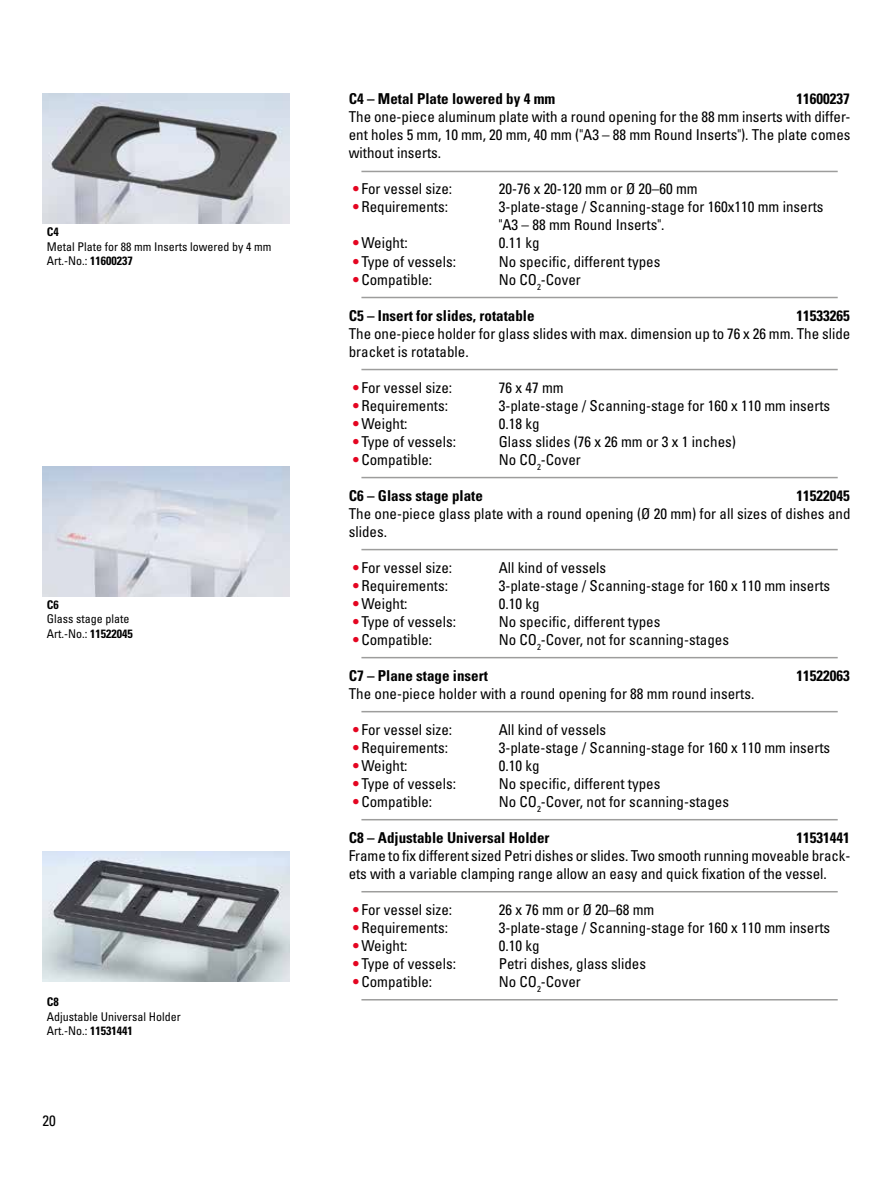
<style>
.page{position:relative;width:893px;height:1191px;background:#fff}
.page>*{position:absolute;margin:0;border:0;box-sizing:border-box;transform-origin:0 0}
.t1{font:condensed 15px/18px "Univers LT Std";color:#000}
.t2{font:700 condensed 15px "Univers LT Std";color:#000}
.t3{font:condensed 12px/14.4px "Univers LT Std";color:#000}
.t4{font:700 condensed 12px "Univers LT Std";color:#000}
.s1{font-weight:700}
.s2{font-weight:700;color:#e40521}
</style>
<div class="page">
<img style="left:43px;top:466px;width:246px;height:130px">
<img style="left:43px;top:851px;width:246px;height:130px">
<hr style="left:361px;top:171px;width:477px;height:1px;background:#9d9d9c">
<hr style="left:361px;top:297px;width:477px;height:1px;background:#9d9d9c">
<hr style="left:361px;top:369px;width:477px;height:1px;background:#9d9d9c">
<hr style="left:361px;top:477px;width:477px;height:1px;background:#9d9d9c">
<hr style="left:361px;top:549px;width:477px;height:1px;background:#9d9d9c">
<hr style="left:361px;top:657px;width:477px;height:1px;background:#9d9d9c">
<hr style="left:361px;top:711px;width:477px;height:1px;background:#9d9d9c">
<hr style="left:361px;top:819px;width:477px;height:1px;background:#9d9d9c">
<hr style="left:361px;top:891px;width:477px;height:1px;background:#9d9d9c">
<hr style="left:361px;top:999px;width:477px;height:1px;background:#9d9d9c">
<img style="left:43px;top:94px;width:246px;height:129px">
<p class="t4" style="left:47px;top:225px;width:13px">C4</p>
<p class="t3" style="left:47px;top:239px;width:226px">Metal Plate for 88 mm Inserts lowered by 4 mm<br>Art.-No.: <span class="s1">11600237</span></p>
<p class="t4" style="left:47px;top:597px;width:13px">C6</p>
<p class="t3" style="left:47px;top:612px;width:87px">Glass stage plate<br>Art.-No.: <span class="s1">11522045</span></p>
<p class="t4" style="left:47px;top:994px;width:13px">C8</p>
<p class="t3" style="left:47px;top:1009px;width:135px">Adjustable Universal Holder<br>Art.-No.: <span class="s1">11531441</span></p>
<p class="t1" style="left:43px;top:1111px;width:15px">20</p>
<p class="t2" style="left:349px;top:90px;width:208px">C4 – Metal Plate lowered by 4 mm</p>
<p class="t2" style="left:796px;top:90px;width:55px">11600237</p>
<p class="t1" style="left:349px;top:108px;width:503px;text-align:justify">The one-piece aluminum plate with a round opening for the 88 mm inserts with differ&shy;ent holes 5 mm, 10 mm, 20 mm, 40 mm ("A3 – 88 mm Round Inserts"). The plate comes without inserts.</p>
<p class="t1" style="left:353px;top:180px;width:101px"><span class="s2">•</span> For vessel size:</p>
<p class="t1" style="left:499px;top:180px;width:201px">20-76 x 20-120 mm or Ø 20–60 mm</p>
<p class="t1" style="left:353px;top:198px;width:97px"><span class="s2">•</span> Requirements:</p>
<p class="t1" style="left:499px;top:198px;width:326px">3-plate-stage / Scanning-stage for 160x110 mm inserts "A3 – 88 mm Round Inserts".</p>
<p class="t1" style="left:353px;top:234px;width:56px"><span class="s2">•</span>Weight:</p>
<p class="t1" style="left:499px;top:234px;width:42px">0.11 kg</p>
<p class="t1" style="left:353px;top:252px;width:105px"><span class="s2">•</span> Type of vessels:</p>
<p class="t1" style="left:499px;top:252px;width:163px">No specific, different types</p>
<p class="t1" style="left:353px;top:270px;width:81px"><span class="s2">•</span> Compatible:</p>
<p class="t1" style="left:499px;top:270px;width:84px">No CO<sub>2</sub>-Cover</p>
<p class="t2" style="left:349px;top:306px;width:187px">C5 – Insert for slides, rotatable</p>
<p class="t2" style="left:796px;top:306px;width:55px">11533265</p>
<p class="t1" style="left:349px;top:324px;width:503px">The one-piece holder for glass slides with max. dimension up to 76 x 26 mm. The slide bracket is rotatable.</p>
<p class="t1" style="left:353px;top:378px;width:101px"><span class="s2">•</span> For vessel size:</p>
<p class="t1" style="left:499px;top:378px;width:66px">76 x 47 mm</p>
<p class="t1" style="left:353px;top:396px;width:97px"><span class="s2">•</span> Requirements:</p>
<p class="t1" style="left:499px;top:396px;width:333px">3-plate-stage / Scanning-stage for 160 x 110 mm inserts</p>
<p class="t1" style="left:353px;top:414px;width:56px"><span class="s2">•</span>Weight:</p>
<p class="t1" style="left:499px;top:414px;width:42px">0.18 kg</p>
<p class="t1" style="left:353px;top:432px;width:105px"><span class="s2">•</span> Type of vessels:</p>
<p class="t1" style="left:499px;top:432px;width:239px">Glass slides (76 x 26 mm or 3 x 1 inches)</p>
<p class="t1" style="left:353px;top:450px;width:81px"><span class="s2">•</span> Compatible:</p>
<p class="t1" style="left:499px;top:450px;width:84px">No CO<sub>2</sub>-Cover</p>
<p class="t2" style="left:349px;top:486px;width:136px">C6 – Glass stage plate</p>
<p class="t2" style="left:796px;top:486px;width:55px">11522045</p>
<p class="t1" style="left:349px;top:504px;width:503px">The one-piece glass plate with a round opening (Ø 20 mm) for all sizes of dishes and slides.</p>
<p class="t1" style="left:353px;top:558px;width:101px"><span class="s2">•</span> For vessel size:</p>
<p class="t1" style="left:499px;top:558px;width:109px">All kind of vessels</p>
<p class="t1" style="left:353px;top:576px;width:97px"><span class="s2">•</span> Requirements:</p>
<p class="t1" style="left:499px;top:576px;width:333px">3-plate-stage / Scanning-stage for 160 x 110 mm inserts</p>
<p class="t1" style="left:353px;top:594px;width:56px"><span class="s2">•</span>Weight:</p>
<p class="t1" style="left:499px;top:594px;width:42px">0.10 kg</p>
<p class="t1" style="left:353px;top:612px;width:105px"><span class="s2">•</span> Type of vessels:</p>
<p class="t1" style="left:499px;top:612px;width:163px">No specific, different types</p>
<p class="t1" style="left:353px;top:630px;width:81px"><span class="s2">•</span> Compatible:</p>
<p class="t1" style="left:499px;top:630px;width:232px">No CO<sub>2</sub>-Cover, not for scanning-stages</p>
<p class="t2" style="left:349px;top:666px;width:141px">C7 – Plane stage insert</p>
<p class="t2" style="left:796px;top:666px;width:55px">11522063</p>
<p class="t1" style="left:349px;top:684px;width:407px">The one-piece holder with a round opening for 88 mm round inserts.</p>
<p class="t1" style="left:353px;top:720px;width:101px"><span class="s2">•</span> For vessel size:</p>
<p class="t1" style="left:499px;top:720px;width:109px">All kind of vessels</p>
<p class="t1" style="left:353px;top:738px;width:97px"><span class="s2">•</span> Requirements:</p>
<p class="t1" style="left:499px;top:738px;width:333px">3-plate-stage / Scanning-stage for 160 x 110 mm inserts</p>
<p class="t1" style="left:353px;top:756px;width:56px"><span class="s2">•</span>Weight:</p>
<p class="t1" style="left:499px;top:756px;width:42px">0.10 kg</p>
<p class="t1" style="left:353px;top:774px;width:105px"><span class="s2">•</span> Type of vessels:</p>
<p class="t1" style="left:499px;top:774px;width:163px">No specific, different types</p>
<p class="t1" style="left:353px;top:792px;width:81px"><span class="s2">•</span> Compatible:</p>
<p class="t1" style="left:499px;top:792px;width:232px">No CO<sub>2</sub>-Cover, not for scanning-stages</p>
<p class="t2" style="left:349px;top:828px;width:202px">C8 – Adjustable Universal Holder</p>
<p class="t2" style="left:796px;top:828px;width:55px">11531441</p>
<p class="t1" style="left:349px;top:846px;width:503px">Frame to fix different sized Petri dishes or slides. Two smooth running moveable brack&shy;ets with a variable clamping range allow an easy and quick fixation of the vessel.</p>
<p class="t1" style="left:353px;top:900px;width:101px"><span class="s2">•</span> For vessel size:</p>
<p class="t1" style="left:499px;top:900px;width:157px">26 x 76 mm or Ø 20–68 mm</p>
<p class="t1" style="left:353px;top:918px;width:97px"><span class="s2">•</span> Requirements:</p>
<p class="t1" style="left:499px;top:918px;width:333px">3-plate-stage / Scanning-stage for 160 x 110 mm inserts</p>
<p class="t1" style="left:353px;top:936px;width:56px"><span class="s2">•</span>Weight:</p>
<p class="t1" style="left:499px;top:936px;width:42px">0.10 kg</p>
<p class="t1" style="left:353px;top:954px;width:105px"><span class="s2">•</span> Type of vessels:</p>
<p class="t1" style="left:499px;top:954px;width:149px">Petri dishes, glass slides</p>
<p class="t1" style="left:353px;top:972px;width:81px"><span class="s2">•</span> Compatible:</p>
<p class="t1" style="left:499px;top:972px;width:84px">No CO<sub>2</sub>-Cover</p>
</div>
